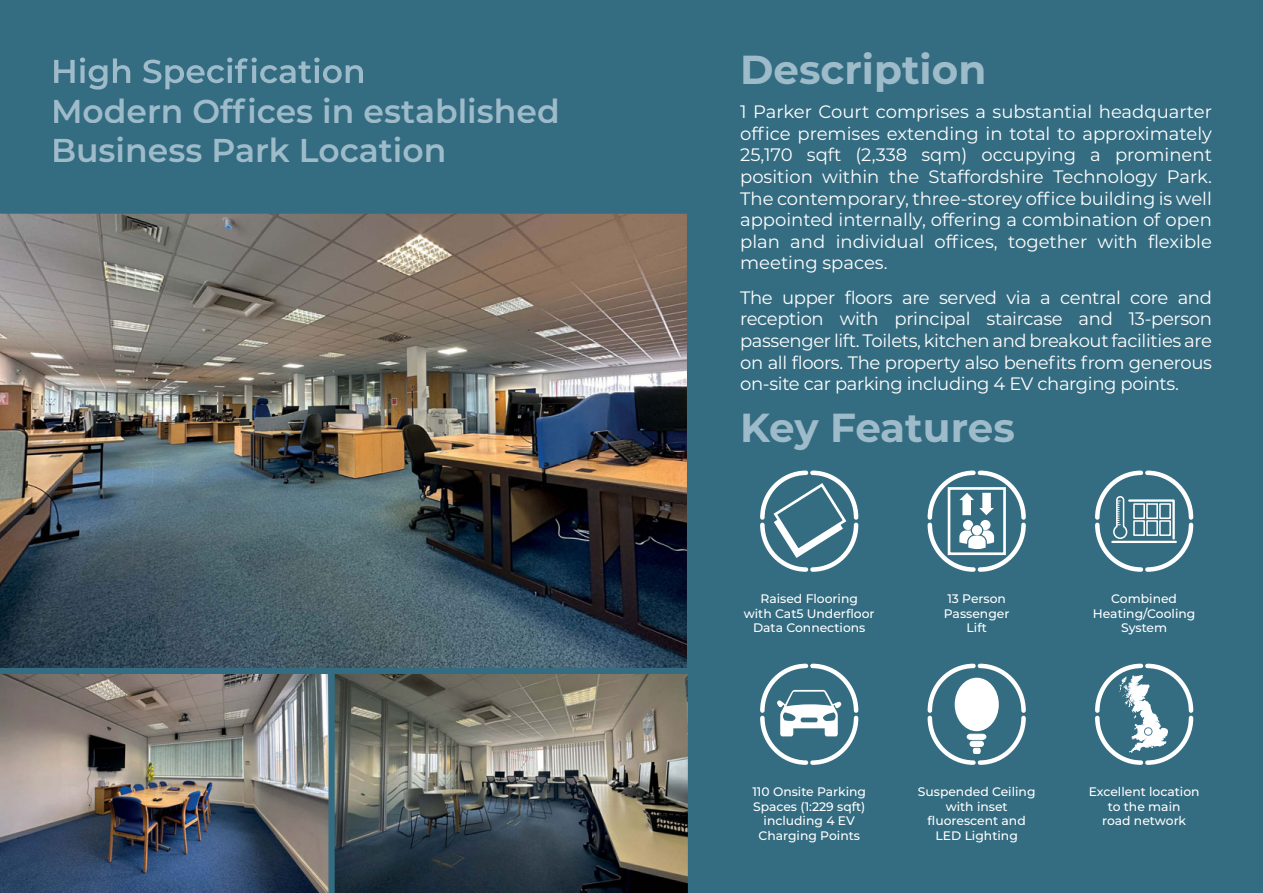
<style>
.page{position:relative;width:1263px;height:893px;background:#346c81}
.page>*{position:absolute;margin:0;border:0;box-sizing:border-box;transform-origin:0 0}
.t1{font:700 40.5px "Montserrat";color:#9ebbca}
.t2{font:600 33px/39.6px "Montserrat";color:#9ebbca}
.t3{font:18px/21.6px "Montserrat";letter-spacing:-.02em;color:#fff;text-align:justify}
.t4{font:500 12.3px/14.9px "Montserrat";color:#fff;text-align:center}
</style>
<div class="page">
<img style="left:0;top:213px;width:687px;height:455px">
<img style="left:0;top:674px;width:329px;height:219px">
<img style="left:334px;top:674px;width:354px;height:219px">
<svg style="left:760px;top:471px;width:98px;height:101px"></svg>
<svg style="left:927px;top:471px;width:99px;height:101px"></svg>
<div style="left:948px;top:487px;width:58px;height:68px;border:3px solid #fff"></div>
<svg style="left:1095px;top:471px;width:98px;height:101px"></svg>
<svg style="left:760px;top:664px;width:98px;height:101px"></svg>
<svg style="left:1095px;top:664px;width:98px;height:101px"></svg>
<div style="left:1144px;top:727px;width:8px;height:8px;border:1px solid #528095;border-radius:50%"></div>
<svg style="left:927px;top:664px;width:99px;height:101px"></svg>
<svg style="left:54px;top:57px;width:309px;height:33px"></svg>
<h2 class="t2" style="left:51px;top:90px;width:510px">Modern Offices in established<br>Business Park Location</h2>
<h1 class="t1" style="left:740px;top:40px;width:248px">Description</h1>
<p class="t3" style="left:740px;top:100px;width:473px">1 Parker Court comprises a substantial headquarter office premises extending in total to approximately 25,170 sqft (2,338 sqm) occupying a prominent position within the Staffordshire Technology Park.<br>The contemporary, three-storey office building is well appointed internally, offering a combination of open plan and individual offices, together with flexible meeting spaces.</p>
<p class="t3" style="left:740px;top:286px;width:473px">The upper floors are served via a central core and reception with principal staircase and 13-person passenger lift. Toilets, kitchen and breakout facilities are on all floors. The property also benefits from generous on-site car parking including 4 EV charging points.</p>
<h1 class="t1" style="left:740px;top:399px;width:276px">Key Features</h1>
<p class="t4" style="left:744px;top:590px;width:132px">Raised Flooring<br>with Cat5 Underfloor<br>Data Connections</p>
<p class="t4" style="left:944px;top:590px;width:67px">13 Person<br>Passenger<br>Lift</p>
<p class="t4" style="left:1093px;top:590px;width:104px">Combined<br>Heating/Cooling<br>System</p>
<p class="t4" style="left:752px;top:783px;width:115px">110 Onsite Parking<br>Spaces (1:229 sqft) including 4 EV<br>Charging Points</p>
<p class="t4" style="left:1089px;top:783px;width:112px">Excellent location to the main<br>road network</p>
<p class="t4" style="left:918px;top:783px;width:119px">Suspended Ceiling with inset fluorescent and<br>LED Lighting</p>
</div>
